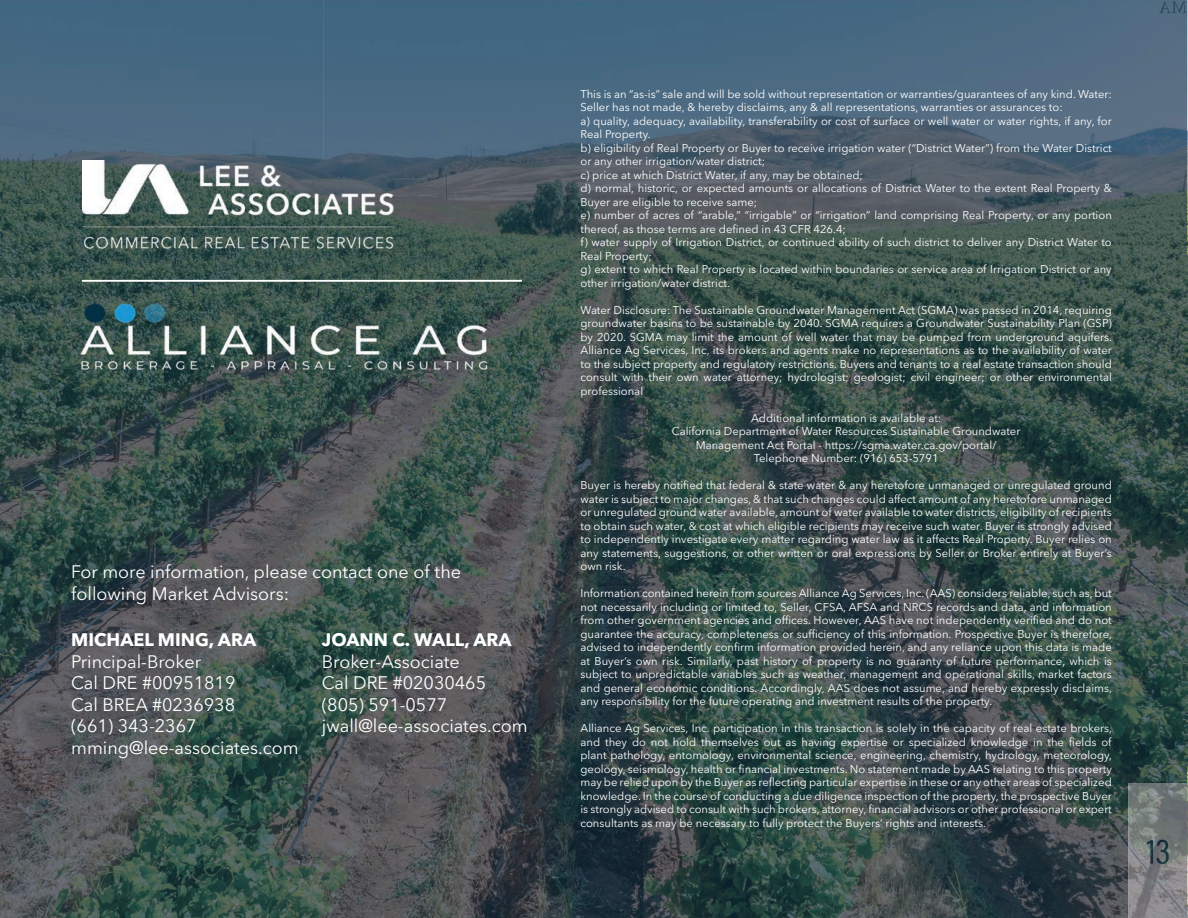
<style>
.page{position:relative;width:1188px;height:918px;background:#fff}
.page>*{position:absolute;margin:0;border:0;box-sizing:border-box;transform-origin:0 0}
.t1{font:18px/21.6px "Avenir Next LT Pro";color:#fff}
.t2{font:700 18px "Avenir Next LT Pro";color:#fff}
.t3{font:11.25px/13.5px "Avenir Next LT Pro";color:#fff;text-align:justify}
</style>
<div class="page">
<img style="left:1187px;top:0;width:1px;height:918px">
<img style="left:0;top:0;width:647px;height:204px">
<img style="left:647px;top:0;width:540px;height:765px">
<img style="left:0;top:204px;width:107px;height:663px">
<img style="left:378px;top:204px;width:270px;height:102px">
<img style="left:107px;top:258px;width:271px;height:46px">
<img style="left:486px;top:306px;width:162px;height:612px">
<img style="left:107px;top:372px;width:270px;height:495px">
<img style="left:377px;top:372px;width:109px;height:546px">
<img style="left:647px;top:765px;width:432px;height:153px">
<img style="left:1079px;top:765px;width:108px;height:51px">
<img style="left:1079px;top:816px;width:50px;height:102px">
<img style="left:0;top:867px;width:378px;height:51px">
<img style="left:1159px;top:1px;width:28px;height:12px">
<img style="left:1129px;top:783px;width:58px;height:135px">
<img style="left:1147px;top:840px;width:22px;height:24px">
<hr style="left:82px;top:280px;width:440px;height:2px;background:#fff">
<img style="left:83px;top:161px;width:347px;height:97px">
<img style="left:71px;top:304px;width:428px;height:68px">
<h1 class="t1" style="left:71px;top:561px;width:391px">For more information, please contact one of the following Market Advisors:</h1>
<h1 class="t2" style="left:71px;top:629px;width:186px">MICHAEL MING, ARA</h1>
<h1 class="t1" style="left:71px;top:650px;width:229px">Principal-Broker<br>Cal DRE #00951819<br>Cal BREA #0236938<br>(661) 343-2367 mming@lee-associates.com</h1>
<h1 class="t2" style="left:322px;top:629px;width:191px">JOANN C. WALL, ARA</h1>
<h1 class="t1" style="left:322px;top:650px;width:208px">Broker-Associate<br>Cal DRE #02030465 (805) 591-0577 jwall@lee-associates.com</h1>
<p class="t3" style="left:580px;top:87px;width:533px;text-align:left">This is an “as-is” sale and will be sold without representation or warranties/guarantees of any kind. Water:<br>Seller has not made, &amp; hereby disclaims, any &amp; all representations, warranties or assurances to:<br>a) quality, adequacy, availability, transferability or cost of surface or well water or water rights, if any, for Real Property.<br>b) eligibility of Real Property or Buyer to receive irrigation water (“District Water”) from the Water District or any other irrigation/water district;<br>c) price at which District Water, if any, may be obtained;<br>d) normal, historic, or expected amounts or allocations of District Water to the extent Real Property &amp; Buyer are eligible to receive same;<br>e) number of acres of “arable,” “irrigable” or “irrigation” land comprising Real Property, or any portion thereof, as those terms are defined in 43 CFR 426.4;<br>f) water supply of Irrigation District, or continued ability of such district to deliver any District Water to Real Property;<br>g) extent to which Real Property is located within boundaries or service area of Irrigation District or any other irrigation/water district.</p>
<p class="t3" style="left:580px;top:303px;width:533px">Water Disclosure: The Sustainable Groundwater Management Act (SGMA) was passed in 2014, requiring groundwater basins to be sustainable by 2040. SGMA requires a Groundwater Sustainability Plan (GSP) by 2020. SGMA may limit the amount of well water that may be pumped from underground aquifers.<br>Alliance Ag Services, Inc, its brokers and agents make no representations as to the availability of water to the subject property and regulatory restrictions. Buyers and tenants to a real estate transaction should consult with their own water attorney; hydrologist; geologist; civil engineer; or other environmental professional</p>
<p class="t3" style="left:672px;top:411px;width:350px;text-align:center">Additional information is available at:<br>California Department of Water Resources Sustainable Groundwater Management Act Portal - https://sgma.water.ca.gov/portal/ Telephone Number: (916) 653-5791</p>
<p class="t3" style="left:580px;top:478px;width:533px">Buyer is hereby notified that federal &amp; state water &amp; any heretofore unmanaged or unregulated ground water is subject to major changes, &amp; that such changes could affect amount of any heretofore unmanaged or unregulated ground water available, amount of water available to water districts, eligibility of recipients to obtain such water, &amp; cost at which eligible recipients may receive such water. Buyer is strongly advised to independently investigate every matter regarding water law as it affects Real Property. Buyer relies on any statements, suggestions, or other written or oral expressions by Seller or Broker entirely at Buyer’s own risk.</p>
<p class="t3" style="left:580px;top:586px;width:533px">Information contained herein from sources Alliance Ag Services, Inc. (AAS) considers reliable, such as, but not necessarily including or limited to, Seller, CFSA, AFSA and NRCS records and data, and information from other government agencies and offices. However, AAS have not independently verified and do not guarantee the accuracy, completeness or sufficiency of this information. Prospective Buyer is therefore, advised to independently confirm information provided herein, and any reliance upon this data is made at Buyer’s own risk. Similarly, past history of property is no guaranty of future performance, which is subject to unpredictable variables such as weather, management and operational skills, market factors and general economic conditions. Accordingly, AAS does not assume, and hereby expressly disclaims, any responsibility for the future operating and investment results of the property.</p>
<p class="t3" style="left:580px;top:721px;width:533px">Alliance Ag Services, Inc. participation in this transaction is solely in the capacity of real estate brokers, and they do not hold themselves out as having expertise or specialized knowledge in the fields of plant pathology, entomology, environmental science, engineering, chemistry, hydrology, meteorology, geology, seismology, health or financial investments. No statement made by AAS relating to this property may be relied upon by the Buyer as reflecting particular expertise in these or any other areas of specialized knowledge. In the course of conducting a due diligence inspection of the property, the prospective Buyer is strongly advised to consult with such brokers, attorney, financial advisors or other professional or expert consultants as may be necessary to fully protect the Buyers’ rights and interests.</p>
</div>
